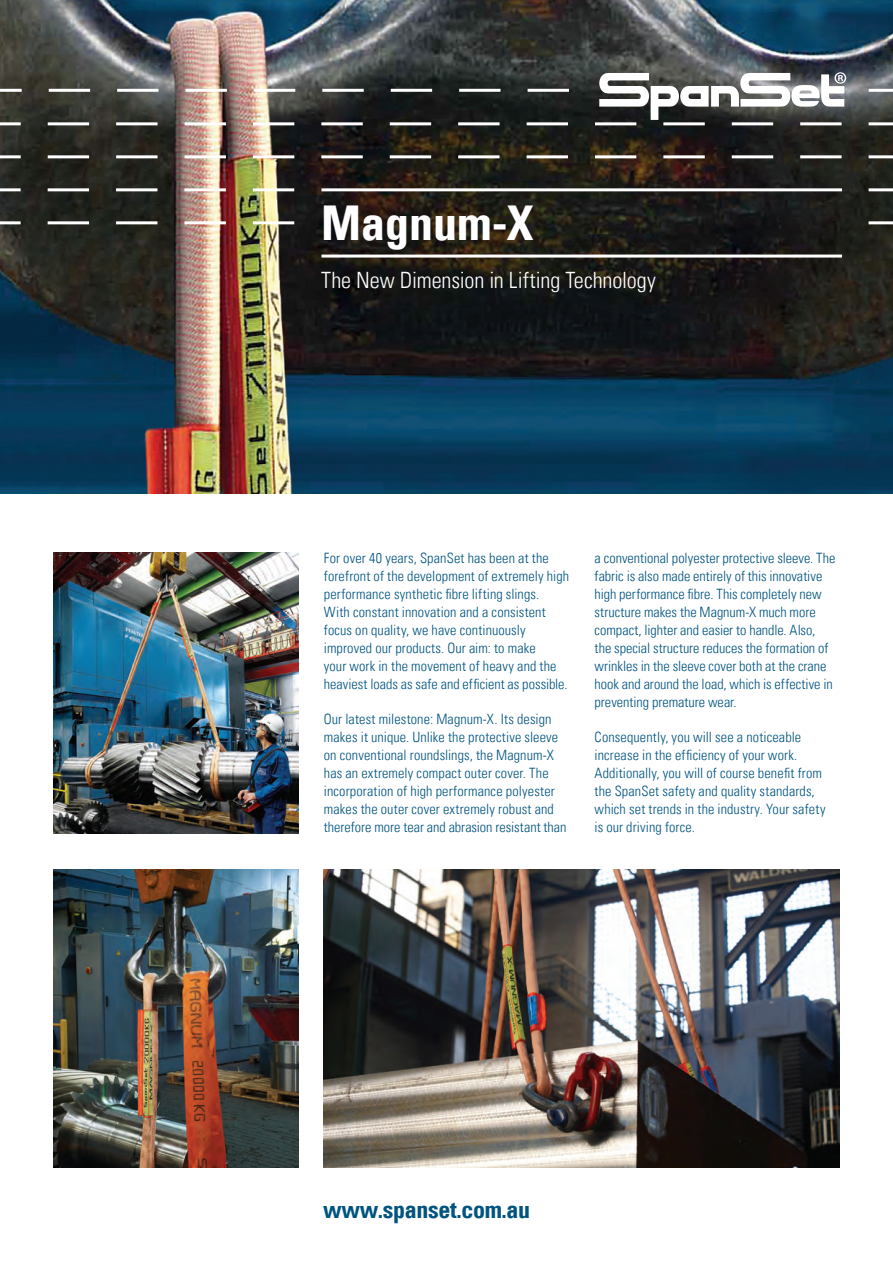
<style>
.page{position:relative;width:893px;height:1263px;background:#fff}
.page>*{position:absolute;margin:0;border:0;box-sizing:border-box;transform-origin:0 0}
.t1{font:700 condensed 48px "Univers";color:#fff}
.Body_Copy{font:700 condensed 24px "Univers";letter-spacing:-.015em;color:#005480}
.Header_1{font:300 condensed 22.5px "Univers LT Std";letter-spacing:-.005em;color:#fff}
.BODY{font:300 condensed 14.25px/18px "Univers LT Std";letter-spacing:.005em;color:#005480}
</style>
<div class="page">
<img style="left:0;top:0;width:893px;height:493px">
<svg style="left:868px;top:221px;width:25px;height:3px"></svg>
<svg style="left:0;top:221px;width:294px;height:3px"></svg>
<svg style="left:868px;top:188px;width:25px;height:3px"></svg>
<svg style="left:0;top:188px;width:294px;height:3px"></svg>
<hr style="left:321px;top:188px;width:521px;height:3px;background:#fff">
<hr style="left:321px;top:255px;width:521px;height:3px;background:#fff">
<svg style="left:0;top:155px;width:893px;height:3px"></svg>
<svg style="left:0;top:72px;width:893px;height:53px;background:#62615e"></svg>
<img style="left:53px;top:553px;width:245px;height:280px">
<img style="left:324px;top:870px;width:516px;height:297px">
<img style="left:53px;top:870px;width:245px;height:297px">
<p class="t1" style="left:321px;top:193px;width:214px">Magnum-X</p>
<p class="Header_1" style="left:321px;top:267px;width:336px">The New Dimension in Lifting Technology</p>
<p class="BODY" style="left:324px;top:549px;width:247px">For over 40 years, SpanSet has been at the forefront of the development of extremely high performance synthetic fibre lifting slings.<br>With constant innovation and a consistent focus on quality, we have continuously improved our products. Our aim: to make<br>your work in the movement of heavy and the heaviest loads as safe and efficient as possible.</p>
<p class="BODY" style="left:324px;top:710px;width:244px">Our latest milestone: Magnum-X. Its design makes it unique. Unlike the protective sleeve on conventional roundslings, the Magnum-X has an extremely compact outer cover. The incorporation of high performance polyester makes the outer cover extremely robust and therefore more tear and abrasion resistant than</p>
<p class="BODY" style="left:595px;top:549px;width:242px">a conventional polyester protective sleeve. The fabric is also made entirely of this innovative high performance fibre. This completely new structure makes the Magnum-X much more compact, lighter and easier to handle. Also, the special structure reduces the formation of wrinkles in the sleeve cover both at the crane hook and around the load, which is effective in preventing premature wear.</p>
<p class="BODY" style="left:595px;top:728px;width:232px">Consequently, you will see a noticeable increase in the efficiency of your work.<br>Additionally, you will of course benefit from the SpanSet safety and quality standards, which set trends in the industry. Your safety is our driving force.</p>
<p class="Body_Copy" style="left:323px;top:1195px;width:209px">www.spanset.com.au</p>
</div>
